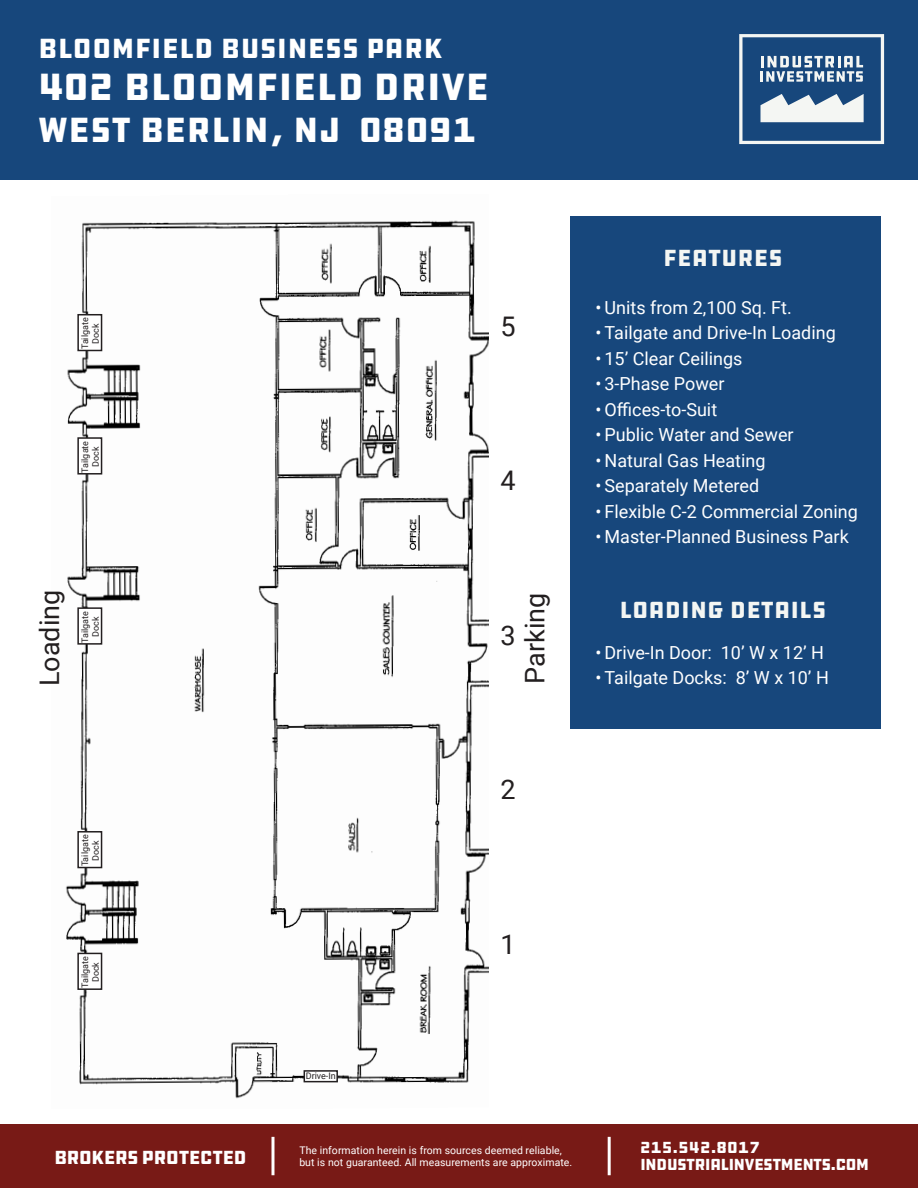
<style>
.page{position:relative;width:918px;height:1188px;background:#fff}
.page>*{position:absolute;margin:0;border:0;box-sizing:border-box;transform-origin:0 0}
.t1{font:39px "DDC Hardware";color:#fff}
.t2{font:36px "DDC Hardware";color:#fff}
.t3{font:28.5px "DDC Hardware";color:#fff}
.t4{font:27px "Roboto";color:#231f20}
.t5{font:24px "DDC Hardware";color:#f4f6f3}
.t6{font:19.5px "DDC Hardware";letter-spacing:-.04em;color:#fff}
.t7{font:18px "Roboto";color:#fff}
.t8{font:16.5px "DDC Hardware";letter-spacing:-.05em;color:#fff}
.t9{font:16.5px "DDC Hardware";letter-spacing:.015em;color:#fff}
.t10{font:10.5px/12.6px "Roboto";letter-spacing:.005em;color:#fff}
.t11{font:9px/10.8px "Roboto";color:#231f20;text-align:center}
</style>
<div class="page">
<div style="left:0;top:1125px;width:918px;height:63px;background:#781a16"></div>
<hr style="left:608px;top:1137px;width:3px;height:38px;background:#fff">
<hr style="left:271px;top:1137px;width:3px;height:38px;background:#fff">
<div style="left:0;top:0;width:918px;height:180px;background:#17477c"></div>
<svg style="left:739px;top:34px;width:145px;height:110px"></svg>
<img style="left:65px;top:220px;width:424px;height:879px">
<div style="left:78px;top:953px;width:24px;height:36px;background:#fff"></div>
<div style="left:77px;top:953px;width:25px;height:37px;border:2px solid #231f20"></div>
<div style="left:78px;top:832px;width:24px;height:36px;background:#fff"></div>
<div style="left:77px;top:831px;width:25px;height:37px;border:2px solid #231f20"></div>
<div style="left:78px;top:608px;width:24px;height:36px;background:#fff"></div>
<div style="left:77px;top:607px;width:25px;height:38px;border:2px solid #231f20"></div>
<div style="left:78px;top:438px;width:24px;height:36px;background:#fff"></div>
<div style="left:77px;top:437px;width:25px;height:38px;border:2px solid #231f20"></div>
<div style="left:78px;top:315px;width:24px;height:35px;background:#fff"></div>
<div style="left:77px;top:314px;width:25px;height:37px;border:2px solid #231f20"></div>
<div style="left:304px;top:1071px;width:33px;height:11px;background:#fff"></div>
<div style="left:304px;top:1070px;width:34px;height:12px;border:2px solid #231f20"></div>
<div style="left:570px;top:216px;width:310px;height:513px;background:#17477c"></div>
<p class="t3" style="left:38px;top:30px;width:406px">BLOOMFIELD BUSINESS PARK</p>
<p class="t1" style="left:38px;top:62px;width:452px">402 BLOOMFIELD DRIVE</p>
<p class="t2" style="left:38px;top:107px;width:439px">WEST BERLIN, NJ 08091</p>
<p class="t11" style="left:79px;top:349px;width:33px;rotate:-90deg">Tailgate<br>Dock</p>
<p class="t11" style="left:79px;top:473px;width:33px;rotate:-90deg">Tailgate<br>Dock</p>
<p class="t4" style="left:501px;top:307px;width:17px">5</p>
<p class="t4" style="left:501px;top:462px;width:17px">4</p>
<p class="t4" style="left:31px;top:686px;width:98px;rotate:-90deg">Loading</p>
<p class="t4" style="left:516px;top:684px;width:93px;rotate:-90deg">Parking</p>
<p class="t11" style="left:79px;top:643px;width:33px;rotate:-90deg">Tailgate<br>Dock</p>
<p class="t4" style="left:501px;top:616px;width:17px">3</p>
<p class="t5" style="left:663px;top:243px;width:121px">FEATURES</p>
<p class="t7" style="left:596px;top:295px;width:198px">• Units from 2,100 Sq. Ft.</p>
<p class="t7" style="left:596px;top:320px;width:242px">• Tailgate and Drive-In Loading</p>
<p class="t7" style="left:596px;top:346px;width:148px">• 15’ Clear Ceilings</p>
<p class="t7" style="left:596px;top:371px;width:131px">• 3-Phase Power</p>
<p class="t7" style="left:596px;top:397px;width:123px">• Offices-to-Suit</p>
<p class="t7" style="left:596px;top:422px;width:200px">• Public Water and Sewer</p>
<p class="t7" style="left:596px;top:448px;width:172px">• Natural Gas Heating</p>
<p class="t7" style="left:596px;top:473px;width:165px">• Separately Metered</p>
<p class="t7" style="left:596px;top:499px;width:264px">• Flexible C-2 Commercial Zoning</p>
<p class="t7" style="left:596px;top:524px;width:255px">• Master-Planned Business Park</p>
<p class="t5" style="left:620px;top:595px;width:208px">LOADING DETAILS</p>
<p class="t7" style="left:596px;top:640px;width:230px">• Drive-In Door: 10’ W x 12’ H</p>
<p class="t7" style="left:596px;top:665px;width:235px">• Tailgate Docks: 8’ W x 10’ H</p>
<p class="t11" style="left:79px;top:866px;width:33px;rotate:-90deg">Tailgate<br>Dock</p>
<p class="t11" style="left:79px;top:988px;width:33px;rotate:-90deg">Tailgate<br>Dock</p>
<p class="t6" style="left:54px;top:1145px;width:194px">BROKERS PROTECTED</p>
<p class="t4" style="left:501px;top:771px;width:17px">2</p>
<p class="t11" style="left:306px;top:1070px;width:32px">Drive-In</p>
<p class="t4" style="left:501px;top:925px;width:17px">1</p>
<p class="t10" style="left:299px;top:1143px;width:274px">The information herein is from sources deemed reliable, but is not guaranteed. All measurements are approximate.</p>
<p class="t9" style="left:640px;top:1137px;width:122px">215.542.8017</p>
<p class="t8" style="left:640px;top:1154px;width:231px">INDUSTRIALINVESTMENTS.COM</p>
</div>
